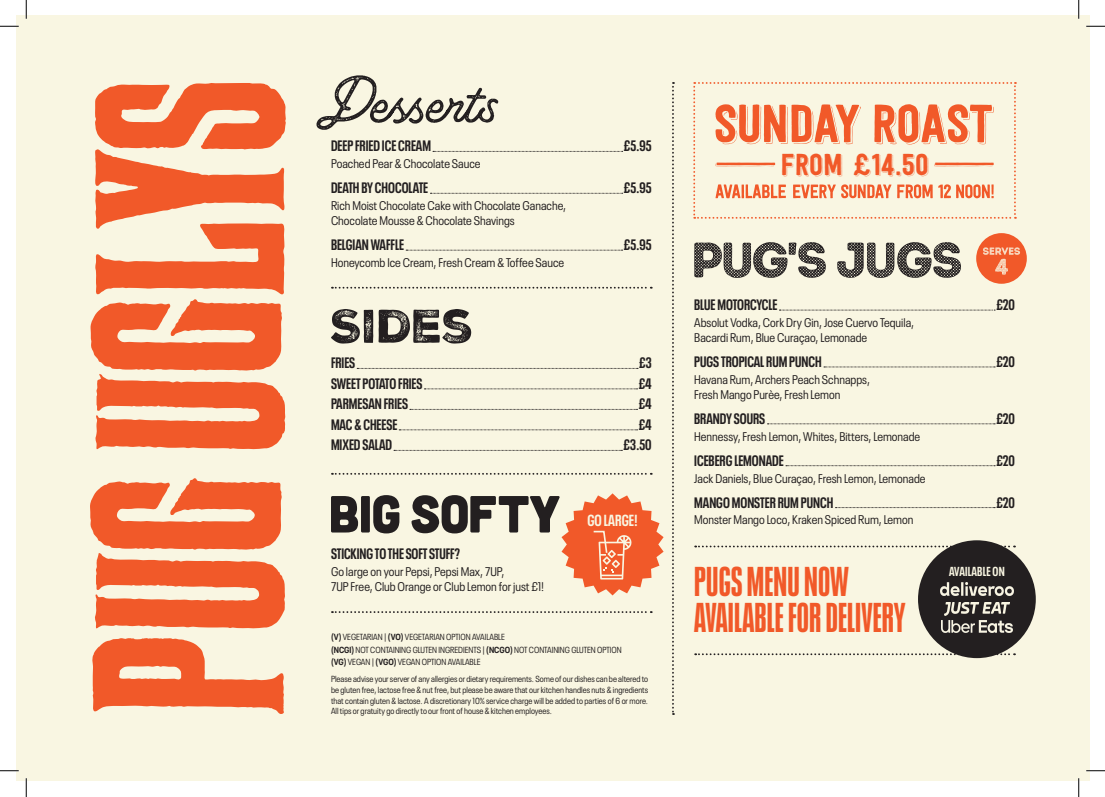
<style>
.page{position:relative;width:1105px;height:797px;background:#fff}
.page>*{position:absolute;margin:0;border:0;box-sizing:border-box;transform-origin:0 0}
.Item_Title_New{font:700 41.25px/36.2px "Neue Plak Comp";letter-spacing:.005em;color:#f15929}
.Body_Copy_New{font:30px "Festivo Letters No.14";letter-spacing:-.005em;color:#f15929}
.Item_Title_New-2{font:700 condensed 15.88px "Neue Plak";color:#f9f6e2}
.Item_Title_New-3{font:700 condensed 15px "Neue Plak";color:#231f20}
.Section_Title_Duke{font:700 condensed 13px "Neue Plak";letter-spacing:.015em;color:#f9f6e2}
.Body_Copy_New-2{font:condensed 12.5px/15px "Neue Plak";color:#231f20}
.Body_Copy_New-3{font:condensed 8.75px/10.5px "Neue Plak";color:#231f20;text-align:justify}
.s1{font-weight:700}
</style>
<div class="page">
<div style="left:16px;top:16px;width:1073px;height:765px;background:#f9f6e2"></div>
<svg style="left:92px;top:638px;width:192px;height:76px"></svg>
<svg style="left:90px;top:478px;width:195px;height:150px"></svg>
<svg style="left:91px;top:83px;width:195px;height:366px"></svg>
<svg style="left:331px;top:493px;width:333px;height:102px"></svg>
<svg style="left:672px;top:82px;width:2px;height:633px"></svg>
<svg style="left:332px;top:287px;width:320px;height:2px"></svg>
<svg style="left:332px;top:473px;width:320px;height:2px"></svg>
<svg style="left:331px;top:309px;width:140px;height:34px"></svg>
<svg style="left:316px;top:75px;width:182px;height:55px"></svg>
<svg style="left:357px;top:368px;width:281px;height:1px"></svg>
<svg style="left:424px;top:388px;width:213px;height:1px"></svg>
<svg style="left:410px;top:409px;width:227px;height:1px"></svg>
<svg style="left:399px;top:429px;width:238px;height:1px"></svg>
<svg style="left:394px;top:450px;width:228px;height:1px"></svg>
<svg style="left:433px;top:151px;width:190px;height:1px"></svg>
<svg style="left:430px;top:193px;width:193px;height:1px"></svg>
<svg style="left:406px;top:250px;width:217px;height:1px"></svg>
<svg style="left:779px;top:310px;width:216px;height:1px"></svg>
<svg style="left:824px;top:366px;width:171px;height:1px"></svg>
<svg style="left:767px;top:423px;width:228px;height:1px"></svg>
<svg style="left:786px;top:465px;width:209px;height:1px"></svg>
<svg style="left:835px;top:507px;width:160px;height:1px"></svg>
<svg style="left:694px;top:242px;width:267px;height:36px"></svg>
<div style="left:976px;top:233px;width:51px;height:51px;background:#f15929;border-radius:50%"></div>
<svg style="left:983px;top:247px;width:37px;height:27px"></svg>
<svg style="left:332px;top:611px;width:320px;height:2px"></svg>
<svg style="left:693px;top:82px;width:323px;height:137px"></svg>
<svg style="left:695px;top:545px;width:320px;height:2px"></svg>
<div style="left:918px;top:540px;width:118px;height:118px;background:#231f20;border-radius:50%"></div>
<img style="left:940px;top:582px;width:73px;height:13px">
<img style="left:945px;top:602px;width:64px;height:13px">
<img style="left:941px;top:621px;width:71px;height:11px">
<svg style="left:695px;top:653px;width:320px;height:2px"></svg>
<svg style="left:0;top:25px;width:19px;height:2px"></svg>
<svg style="left:1086px;top:25px;width:19px;height:2px"></svg>
<svg style="left:0;top:770px;width:19px;height:1px"></svg>
<svg style="left:1086px;top:770px;width:19px;height:1px"></svg>
<svg style="left:25px;top:0;width:2px;height:19px"></svg>
<svg style="left:25px;top:778px;width:2px;height:19px"></svg>
<svg style="left:1078px;top:0;width:1px;height:19px"></svg>
<svg style="left:1078px;top:778px;width:1px;height:19px"></svg>
<p class="Item_Title_New-3" style="left:331px;top:135px;width:102px">DEEP FRIED ICE CREAM</p>
<p class="Item_Title_New-3" style="left:624px;top:135px;width:29px">£5.95</p>
<p class="Body_Copy_New-2" style="left:331px;top:155px;width:151px">Poached Pear &amp; Chocolate Sauce</p>
<p class="Item_Title_New-3" style="left:331px;top:177px;width:99px">DEATH BY CHOCOLATE</p>
<p class="Item_Title_New-3" style="left:624px;top:177px;width:29px">£5.95</p>
<p class="Body_Copy_New-2" style="left:331px;top:197px;width:237px">Rich Moist Chocolate Cake with Chocolate Ganache,<br>Chocolate Mousse &amp; Chocolate Shavings</p>
<p class="Item_Title_New-3" style="left:331px;top:234px;width:74px">BELGIAN WAFFLE</p>
<p class="Item_Title_New-3" style="left:624px;top:234px;width:29px">£5.95</p>
<p class="Body_Copy_New-2" style="left:331px;top:254px;width:235px">Honeycomb Ice Cream, Fresh Cream &amp; Toffee Sauce</p>
<p class="Item_Title_New-3" style="left:331px;top:352px;width:26px">FRIES</p>
<p class="Item_Title_New-3" style="left:639px;top:352px;width:14px">£3</p>
<p class="Item_Title_New-3" style="left:331px;top:373px;width:93px">SWEET POTATO FRIES</p>
<p class="Item_Title_New-3" style="left:639px;top:373px;width:14px">£4</p>
<p class="Item_Title_New-3" style="left:331px;top:393px;width:78px">PARMESAN FRIES</p>
<p class="Item_Title_New-3" style="left:639px;top:393px;width:14px">£4</p>
<p class="Item_Title_New-3" style="left:331px;top:414px;width:68px">MAC &amp; CHEESE</p>
<p class="Item_Title_New-3" style="left:639px;top:414px;width:14px">£4</p>
<p class="Item_Title_New-3" style="left:331px;top:434px;width:63px">MIXED SALAD</p>
<p class="Item_Title_New-3" style="left:624px;top:434px;width:30px">£3.50</p>
<p class="Item_Title_New-3" style="left:331px;top:543px;width:131px">STICKING TO THE SOFT STUFF?</p>
<p class="Body_Copy_New-2" style="left:331px;top:563px;width:215px">Go large on your Pepsi, Pepsi Max, 7UP,<br>7UP Free, Club Orange or Club Lemon for just £1!</p>
<p class="Item_Title_New-2" style="left:587px;top:508px;width:52px">GO LARGE!</p>
<p class="Body_Copy_New-3" style="left:331px;top:631px;width:175px"><span class="s1">(V)</span> VEGETARIAN | <span class="s1">(VO)</span> VEGETARIAN OPTION AVAILABLE</p>
<p class="Body_Copy_New-3" style="left:331px;top:643px;width:292px"><span class="s1">(NCGI)</span> NOT CONTAINING GLUTEN INGREDIENTS | <span class="s1">(NCGO)</span> NOT CONTAINING GLUTEN OPTION</p>
<p class="Body_Copy_New-3" style="left:331px;top:656px;width:151px"><span class="s1">(VG)</span> VEGAN | <span class="s1">(VGO)</span> VEGAN OPTION AVAILABLE</p>
<p class="Body_Copy_New-3" style="left:331px;top:673px;width:319px">Please advise your server of any allergies or dietary requirements. Some of our dishes can be altered to be gluten free, lactose free &amp; nut free, but please be aware that our kitchen handles nuts &amp; ingredients that contain gluten &amp; lactose. A discretionary 10% service charge will be added to parties of 6 or more.<br>All tips or gratuity go directly to our front of house &amp; kitchen employees.</p>
<p class="Body_Copy_New" style="left:781px;top:146px;width:149px">FROM £14.50</p>
<p class="Item_Title_New-3" style="left:694px;top:294px;width:85px">BLUE MOTORCYCLE</p>
<p class="Item_Title_New-3" style="left:996px;top:294px;width:20px">£20</p>
<p class="Body_Copy_New-2" style="left:694px;top:314px;width:221px">Absolut Vodka, Cork Dry Gin, Jose Cuervo Tequila,<br>Bacardi Rum, Blue Curaçao, Lemonade</p>
<p class="Item_Title_New-3" style="left:694px;top:351px;width:129px">PUGS TROPICAL RUM PUNCH</p>
<p class="Item_Title_New-3" style="left:996px;top:351px;width:20px">£20</p>
<p class="Body_Copy_New-2" style="left:694px;top:371px;width:177px">Havana Rum, Archers Peach Schnapps,<br>Fresh Mango Purèe, Fresh Lemon</p>
<p class="Item_Title_New-3" style="left:694px;top:408px;width:72px">BRANDY SOURS</p>
<p class="Item_Title_New-3" style="left:996px;top:408px;width:20px">£20</p>
<p class="Body_Copy_New-2" style="left:694px;top:427px;width:228px">Hennessy, Fresh Lemon, Whites, Bitters, Lemonade</p>
<p class="Item_Title_New-3" style="left:694px;top:450px;width:91px">ICEBERG LEMONADE</p>
<p class="Item_Title_New-3" style="left:996px;top:450px;width:20px">£20</p>
<p class="Body_Copy_New-2" style="left:694px;top:469px;width:233px">Jack Daniels, Blue Curaçao, Fresh Lemon, Lemonade</p>
<p class="Item_Title_New-3" style="left:694px;top:491px;width:141px">MANGO MONSTER RUM PUNCH</p>
<p class="Item_Title_New-3" style="left:996px;top:491px;width:20px">£20</p>
<p class="Body_Copy_New-2" style="left:694px;top:511px;width:221px">Monster Mango Loco, Kraken Spiced Rum, Lemon</p>
<p class="Item_Title_New" style="left:694px;top:561px;width:213px">PUGS MENU NOW<br>AVAILABLE FOR DELIVERY</p>
<p class="Section_Title_Duke" style="left:949px;top:562px;width:57px">AVAILABLE ON</p>
</div>
